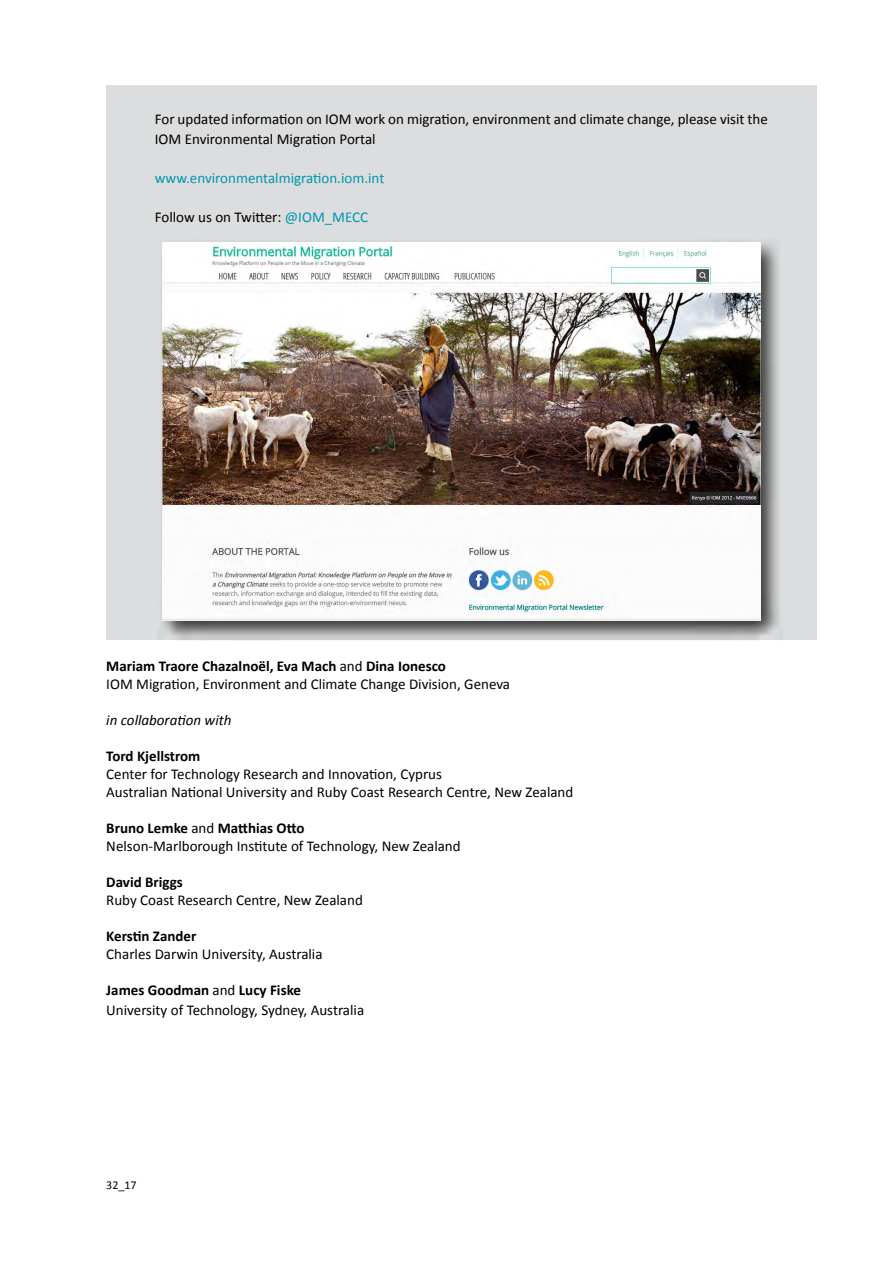
<style>
.page{position:relative;width:893px;height:1263px;background:#fff}
.page>*{position:absolute;margin:0;border:0;box-sizing:border-box;transform-origin:0 0}
.t1{font:15px/18px "Calibri";color:#000}
.t2{font:700 15px "Calibri";color:#000}
.t3{font:15px "Calibri";color:#0096b0}
.t4{font:italic 15px "Calibri";color:#000}
.t5{font:12px "Calibri";color:#000}
.s1{color:#0096b0}
.s2{font-weight:700}
</style>
<div class="page">
<div style="left:106px;top:85px;width:710px;height:554px;background:#dcddde"></div>
<div style="left:157px;top:237px;width:626px;height:405px;background:#000;opacity:.75"></div>
<img style="left:162px;top:242px;width:598px;height:378px">
<p class="t1" style="left:155px;top:109px;width:615px;line-height:19.5px">For updated information on IOM work on migration, environment and climate change, please visit the<br>IOM Environmental Migration Portal</p>
<p class="t3" style="left:155px;top:168px;width:231px">www.environmentalmigration.iom.int</p>
<p class="t1" style="left:155px;top:207px;width:215px">Follow us on Twitter: <span class="s1">@IOM_MECC</span></p>
<p class="t1" style="left:106px;top:656px;width:405px"><span class="s2">Mariam Traore Chazalnoël, Eva Mach</span> and <span class="s2">Dina Ionesco<br></span>IOM Migration, Environment and Climate Change Division, Geneva</p>
<p class="t4" style="left:106px;top:711px;width:127px">in collaboration with</p>
<p class="t2" style="left:106px;top:746px;width:96px">Tord Kjellstrom</p>
<p class="t1" style="left:106px;top:764px;width:469px">Center for Technology Research and Innovation, Cyprus<br>Australian National University and Ruby Coast Research Centre, New Zealand</p>
<p class="t1" style="left:106px;top:818px;width:356px"><span class="s2">Bruno Lemke</span> and <span class="s2">Matthias Otto<br></span>Nelson-Marlborough Institute of Technology, New Zealand</p>
<p class="t2" style="left:106px;top:872px;width:78px">David Briggs</p>
<p class="t1" style="left:106px;top:890px;width:258px">Ruby Coast Research Centre, New Zealand</p>
<p class="t2" style="left:106px;top:926px;width:92px">Kerstin Zander</p>
<p class="t1" style="left:106px;top:944px;width:218px">Charles Darwin University, Australia</p>
<p class="t1" style="left:106px;top:979px;width:259px;line-height:19.8px"><span class="s2">James Goodman</span> and <span class="s2">Lucy Fiske<br></span>University of Technology, Sydney, Australia</p>
<p class="t5" style="left:106px;top:1177px;width:32px">32_17</p>
</div>
